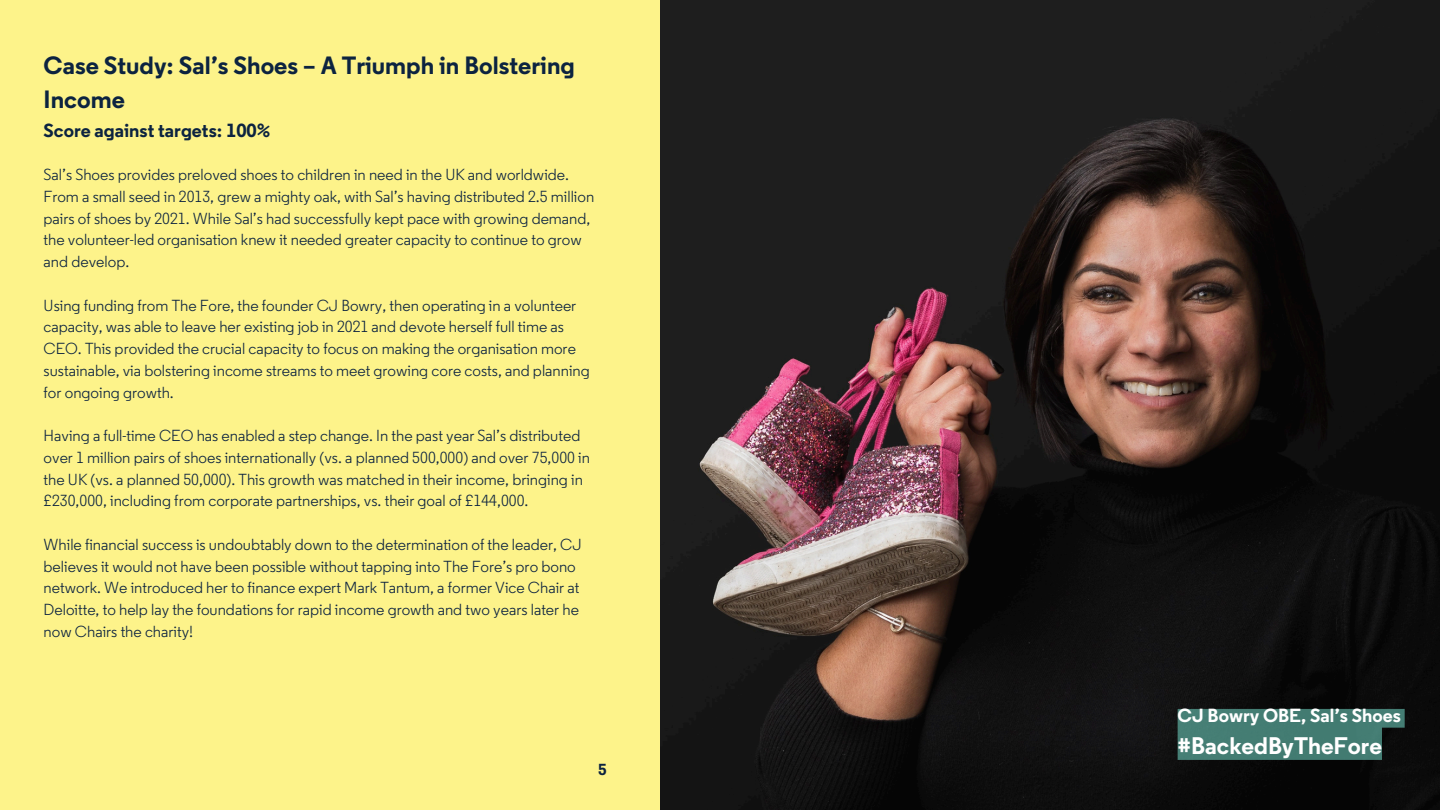
<style>
.page{position:relative;width:1440px;height:810px;background:#fff}
.page>*{position:absolute;margin:0;border:0;box-sizing:border-box;transform-origin:0 0}
.t1{font:700 25px/34.5px "Regular";color:#0c2340}
.t2{font:700 24px "Regular";color:#fff}
.t3{font:700 19px "Regular";color:#0c2340}
.t4{font:700 19px "Regular";color:#fff}
.t5{font:16px/21.8px "Regular";color:#0c2340}
.t6{font:700 16px "Regular";color:#0c2340}
</style>
<div class="page">
<div style="left:0;top:0;width:756px;height:810px;background:#fdf38a"></div>
<img style="left:661px;top:0;width:779px;height:810px">
<svg style="left:1178px;top:709px;width:227px;height:51px;background:#3f756b"></svg>
<p class="t1" style="left:44px;top:50px;width:533px">Case Study: Sal’s Shoes – A Triumph in Bolstering<br>Income</p>
<p class="t3" style="left:44px;top:123px;width:228px">Score against targets: 100%</p>
<p class="t5" style="left:44px;top:165px;width:552px">Sal’s Shoes provides preloved shoes to children in need in the UK and worldwide.<br>From a small seed in 2013, grew a mighty oak, with Sal’s having distributed 2.5 million pairs of shoes by 2021. While Sal’s had successfully kept pace with growing demand, the volunteer-led organisation knew it needed greater capacity to continue to grow and develop.</p>
<p class="t5" style="left:44px;top:296px;width:548px">Using funding from The Fore, the founder CJ Bowry, then operating in a volunteer capacity, was able to leave her existing job in 2021 and devote herself full time as CEO. This provided the crucial capacity to focus on making the organisation more sustainable, via bolstering income streams to meet growing core costs, and planning for ongoing growth.</p>
<p class="t5" style="left:44px;top:426px;width:548px">Having a full-time CEO has enabled a step change. In the past year Sal’s distributed over 1 million pairs of shoes internationally (vs. a planned 500,000) and over 75,000 in the UK (vs. a planned 50,000). This growth was matched in their income, bringing in £230,000, including from corporate partnerships, vs. their goal of £144,000.</p>
<p class="t5" style="left:44px;top:535px;width:540px">While financial success is undoubtably down to the determination of the leader, CJ believes it would not have been possible without tapping into The Fore’s pro bono network. We introduced her to finance expert Mark Tantum, a former Vice Chair at Deloitte, to help lay the foundations for rapid income growth and two years later he now Chairs the charity!</p>
<h2 class="t6" style="left:598px;top:763px;width:10px">5</h2>
<p class="t4" style="left:1178px;top:708px;width:225px">CJ Bowry OBE, Sal’s Shoes</p>
<p class="t2" style="left:1178px;top:736px;width:206px">#BackedByTheFore</p>
</div>
